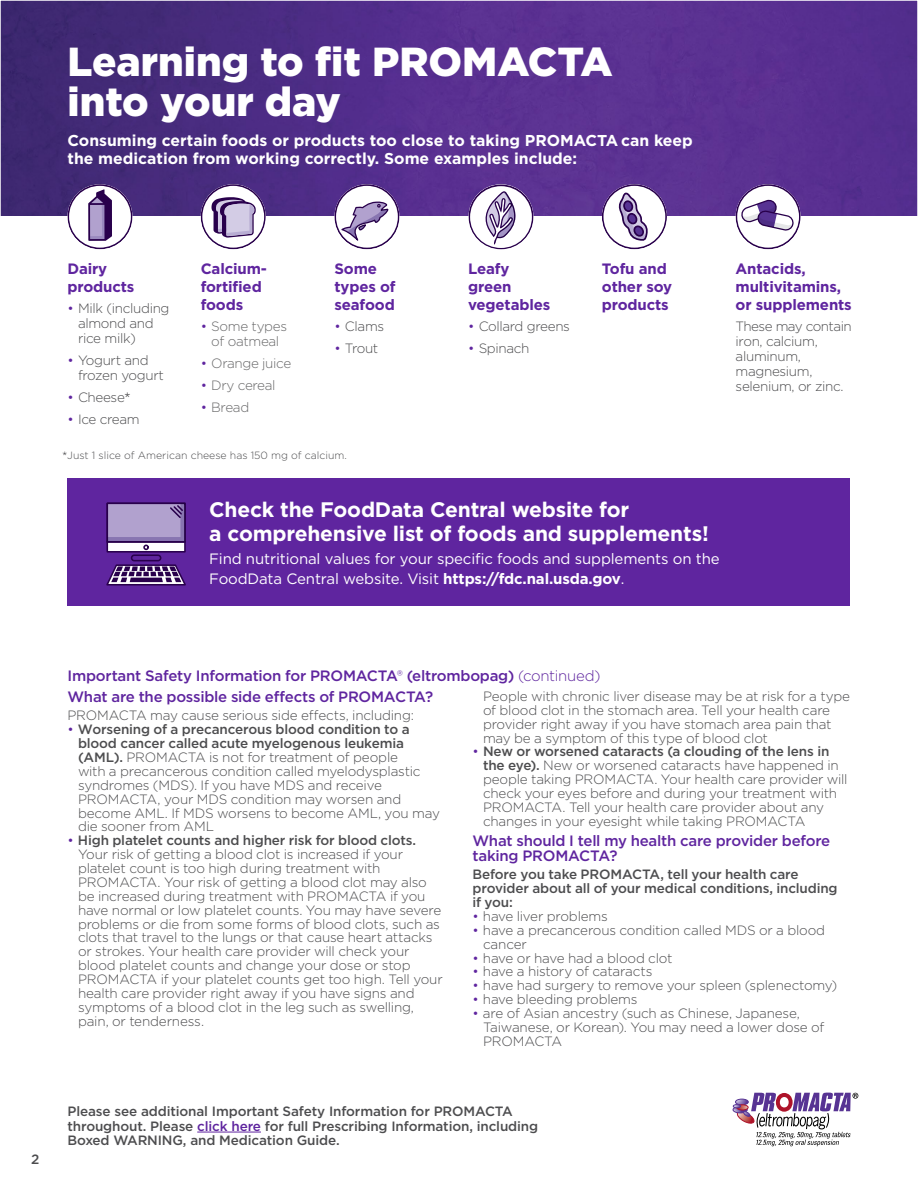
<style>
.page{position:relative;width:918px;height:1188px;background:#fff}
.page>*{position:absolute;margin:0;border:0;box-sizing:border-box;transform-origin:0 0}
.t1{font:900 40.5px/40.5px "Gotham";color:#fff}
.t2{font:700 21px/24px "Gotham";letter-spacing:-.01em;color:#fff}
.t3{font:700 15.75px/18.8px "Gotham";color:#fff}
.t4{font:500 15px/15.3px "Gotham";letter-spacing:-.015em;color:#5f259f}
.t5{font:700 15px/18px "Gotham";letter-spacing:-.01em;color:#5f259f}
.t6{font:15px/19.5px "Gotham";letter-spacing:-.01em;color:#fff}
.t7{font:300 13.5px/14px "Gotham";letter-spacing:-.015em;color:#4d4d4f}
.t8{font:500 13.5px/14.2px "Gotham";letter-spacing:-.01em;color:#4d4d4f}
.t9{font:300 13.5px/15px "Gotham";letter-spacing:-.025em;color:#686869;text-align:center}
.t10{font:300 10.5px "Gotham";color:#4d4d4f}
.s1{color:#5f259f}
.s2{font-family:"Avenir LT Std"}
.s3{font-weight:700}
.s4{font-weight:300}
.s5{font-weight:500}
</style>
<div class="page">
<svg style="left:733px;top:1093px;width:125px;height:53px"></svg>
<img style="left:3px;top:3px;width:912px;height:212px">
<div style="left:0;top:0;width:918px;height:218px;border:2px solid #fff"></div>
<div style="left:68px;top:478px;width:782px;height:128px;background:#5f259f"></div>
<div style="left:107px;top:503px;width:79px;height:50px;border:2px solid #29004c"></div>
<svg style="left:107px;top:503px;width:78px;height:47px;background:#a898c3"></svg>
<div style="left:131px;top:554px;width:30px;height:7px;border:2px solid #29004c;border-radius:3px"></div>
<svg style="left:106px;top:564px;width:80px;height:22px;background:#745590"></svg>
<div style="left:68px;top:184px;width:64px;height:65px;background:#fff;border-radius:50%"></div>
<svg style="left:88px;top:189px;width:24px;height:52px"></svg>
<div style="left:68px;top:184px;width:64px;height:65px;border:2px solid #29004c;border-radius:50%"></div>
<svg style="left:201px;top:184px;width:65px;height:65px"></svg>
<div style="left:201px;top:184px;width:65px;height:65px;border:2px solid #29004c;border-radius:50%"></div>
<svg style="left:212px;top:197px;width:44px;height:41px;background:#a899bd"></svg>
<svg style="left:334px;top:184px;width:65px;height:65px"></svg>
<div style="left:334px;top:184px;width:65px;height:65px;border:2px solid #29004c;border-radius:50%"></div>
<svg style="left:341px;top:201px;width:48px;height:40px"></svg>
<div style="left:469px;top:184px;width:64px;height:65px;background:#fff;border-radius:50%"></div>
<div style="left:469px;top:184px;width:64px;height:65px;border:2px solid #29004c;border-radius:50%"></div>
<svg style="left:484px;top:191px;width:32px;height:54px"></svg>
<svg style="left:602px;top:184px;width:65px;height:65px"></svg>
<div style="left:602px;top:184px;width:65px;height:65px;border:2px solid #29004c;border-radius:50%"></div>
<svg style="left:617px;top:191px;width:32px;height:58px"></svg>
<svg style="left:736px;top:184px;width:65px;height:65px"></svg>
<div style="left:736px;top:184px;width:65px;height:65px;border:2px solid #29004c;border-radius:50%"></div>
<svg style="left:739px;top:198px;width:55px;height:33px"></svg>
<hr style="left:197px;top:1132px;width:64px;height:1px;background:#5f259f">
<h1 class="t1" style="left:68px;top:41px;width:547px">Learning to fit PROMACTA into your day</h1>
<p class="t3" style="left:68px;top:131px;width:627px">Consuming certain foods or products too close to taking PROMACTA can keep the medication from working correctly. Some examples include:</p>
<p class="t5" style="left:68px;top:259px;width:68px">Dairy products</p>
<p class="t7" style="left:78px;top:301px;width:93px;line-height:15px;text-indent:-11px"><span class="s1">•</span> Milk (including almond and rice milk)</p>
<p class="t7" style="left:78px;top:353px;width:87px;line-height:15px;text-indent:-11px"><span class="s1">•</span> Yogurt and frozen yogurt</p>
<p class="t7" style="left:68px;top:390px;width:65px"><span class="s1">•</span> Cheese<span class="s2">*</span></p>
<p class="t7" style="left:68px;top:412px;width:74px"><span class="s1">•</span> Ice cream</p>
<p class="t5" style="left:201px;top:259px;width:68px">Calcium&shy;fortified foods</p>
<p class="t9" style="left:201px;top:319px;width:88px"><span class="s1">•</span> Some types of oatmeal</p>
<p class="t9" style="left:201px;top:356px;width:92px"><span class="s1">•</span> Orange juice</p>
<p class="t9" style="left:201px;top:377px;width:76px"><span class="s1">•</span> Dry cereal</p>
<p class="t9" style="left:201px;top:399px;width:50px"><span class="s1">•</span> Bread</p>
<p class="t5" style="left:334px;top:259px;width:63px">Some types of seafood</p>
<p class="t7" style="left:334px;top:319px;width:51px"><span class="s1">•</span> Clams</p>
<p class="t7" style="left:334px;top:341px;width:45px"><span class="s1">•</span> Trout</p>
<p class="t10" style="left:63px;top:448px;width:286px"><span class="s2">*</span>Just 1 slice of American cheese has 150 mg of calcium.</p>
<p class="t5" style="left:468px;top:259px;width:84px">Leafy green vegetables</p>
<p class="t7" style="left:468px;top:319px;width:103px"><span class="s1">•</span> Collard greens</p>
<p class="t7" style="left:468px;top:341px;width:63px"><span class="s1">•</span> Spinach</p>
<p class="t5" style="left:602px;top:259px;width:72px">Tofu and other soy products</p>
<p class="t5" style="left:736px;top:259px;width:118px">Antacids, multivitamins, or supplements</p>
<p class="t7" style="left:736px;top:319px;width:118px;line-height:15px">These may contain iron, calcium, aluminum, magnesium, selenium, or zinc.</p>
<h2 class="t2" style="left:209px;top:498px;width:501px">Check the FoodData Central website for<br>a comprehensive list of foods and supplements!</h2>
<p class="t6" style="left:209px;top:549px;width:512px">Find nutritional values for your specific foods and supplements on the<br>FoodData Central website. Visit <span class="s3">https://fdc.nal.usda.gov</span>.</p>
<p class="t8" style="left:31px;top:1152px;width:10px">2</p>
<p class="t4" style="left:68px;top:668px;width:535px">Important Safety Information for PROMACTA<span class="s4">®</span> (eltrombopag) <span class="s4">(continued)</span></p>
<p class="t4" style="left:68px;top:689px;width:367px">What are the possible side effects of PROMACTA?</p>
<p class="t7" style="left:68px;top:708px;width:348px">PROMACTA may cause serious side effects, including:</p>
<p class="t7" style="left:78px;top:722px;width:363px;text-indent:-11px"><span class="s1">•</span> <span class="s5">Worsening of a precancerous blood condition to a blood cancer called acute myelogenous leukemia (AML).</span> PROMACTA is not for treatment of people<br>with a precancerous condition called myelodysplastic syndromes (MDS). If you have MDS and receive PROMACTA, your MDS condition may worsen and become AML. If MDS worsens to become AML, you may die sooner from AML</p>
<p class="t7" style="left:78px;top:833px;width:366px;text-indent:-11px"><span class="s1">•</span> <span class="s5">High platelet counts and higher risk for blood clots.<br></span>Your risk of getting a blood clot is increased if your platelet count is too high during treatment with PROMACTA. Your risk of getting a blood clot may also be increased during treatment with PROMACTA if you have normal or low platelet counts. You may have severe problems or die from some forms of blood clots, such as clots that travel to the lungs or that cause heart attacks or strokes. Your health care provider will check your blood platelet counts and change your dose or stop PROMACTA if your platelet counts get too high. Tell your health care provider right away if you have signs and symptoms of a blood clot in the leg such as swelling, pain, or tenderness.</p>
<p class="t7" style="left:483px;top:689px;width:369px">People with chronic liver disease may be at risk for a type of blood clot in the stomach area. Tell your health care provider right away if you have stomach area pain that may be a symptom of this type of blood clot</p>
<p class="t7" style="left:483px;top:744px;width:366px;text-indent:-11px"><span class="s1">•</span> <span class="s5">New or worsened cataracts (a clouding of the lens in the eye).</span> New or worsened cataracts have happened in people taking PROMACTA. Your health care provider will check your eyes before and during your treatment with PROMACTA. Tell your health care provider about any changes in your eyesight while taking PROMACTA</p>
<p class="t4" style="left:472px;top:832px;width:359px">What should I tell my health care provider before taking PROMACTA?</p>
<p class="t8" style="left:472px;top:867px;width:367px">Before you take PROMACTA, tell your health care provider about all of your medical conditions, including if you:</p>
<p class="t7" style="left:472px;top:909px;width:137px"><span class="s1">•</span> have liver problems</p>
<p class="t7" style="left:483px;top:923px;width:344px;text-indent:-11px"><span class="s1">•</span> have a precancerous condition called MDS or a blood cancer</p>
<p class="t7" style="left:472px;top:950px;width:202px"><span class="s1">•</span> have or have had a blood clot</p>
<p class="t7" style="left:472px;top:964px;width:182px"><span class="s1">•</span> have a history of cataracts</p>
<p class="t7" style="left:472px;top:978px;width:366px"><span class="s1">•</span> have had surgery to remove your spleen (splenectomy)</p>
<p class="t7" style="left:472px;top:992px;width:167px"><span class="s1">•</span> have bleeding problems</p>
<p class="t7" style="left:483px;top:1006px;width:343px;text-indent:-11px"><span class="s1">•</span> are of Asian ancestry (such as Chinese, Japanese,<br>Taiwanese, or Korean). You may need a lower dose of<br>PROMACTA</p>
<p class="t8" style="left:68px;top:1104px;width:472px">Please see additional Important Safety Information for PROMACTA throughout. Please <span class="s1">click here</span> for full Prescribing Information, including<br>Boxed WARNING, and Medication Guide.</p>
</div>
